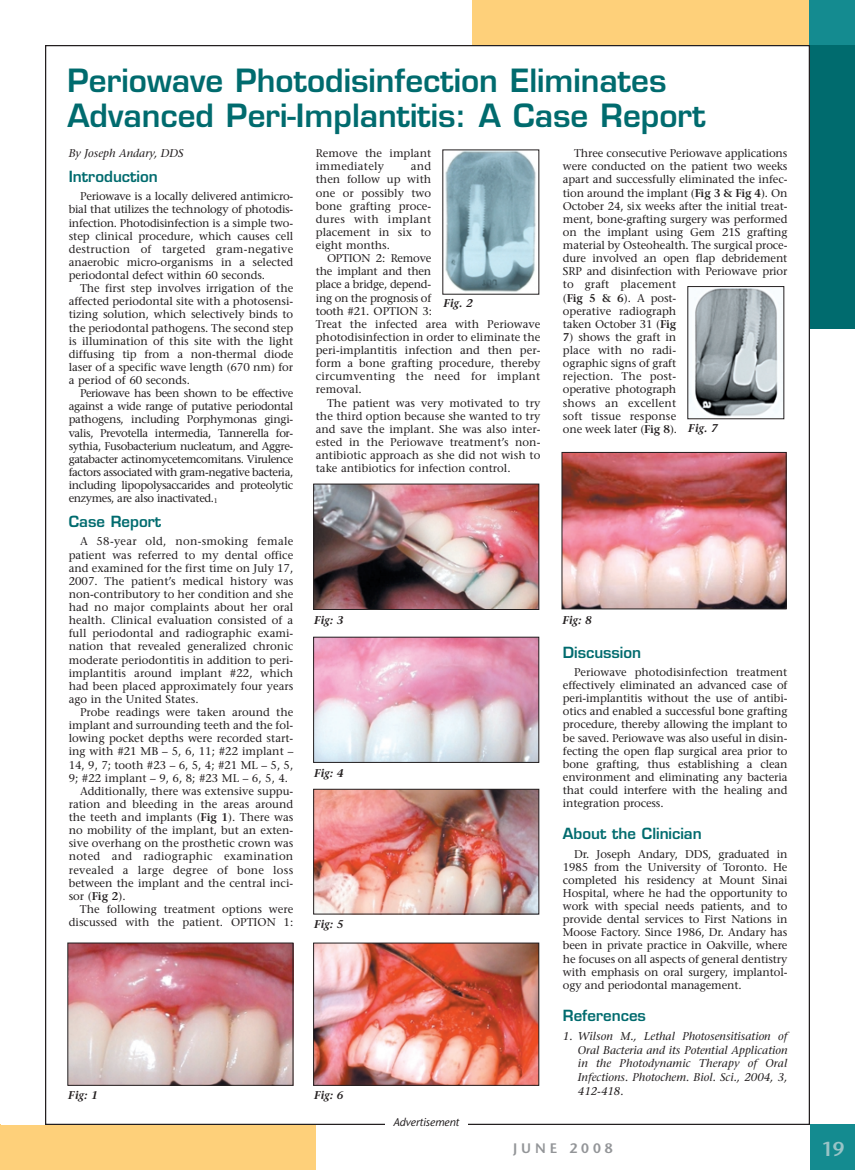
<style>
.page{position:relative;width:855px;height:1170px;background:#fff}
.page>*{position:absolute;margin:0;border:0;box-sizing:border-box;transform-origin:0 0}
.t1{font:600 31.25px/35px "Eurostile";color:#006b6e}
.t2{font:600 20px "Stone Sans";color:#99c4c7}
.t3{font:600 15px "Eurostile";color:#006b6e}
.t4{font:600 13.75px "Stone Sans";letter-spacing:.285em;color:#939598}
.t5{font:11.25px/13.1px "Stone Serif";color:#231f20;text-align:justify}
.t6{font:italic 11.25px/13.8px "Stone Serif";color:#231f20;text-align:justify}
.t7{font:11.25px "Stone Serif";letter-spacing:.025em;color:#231f20}
.t8{font:italic 600 11.25px "Stone Serif";color:#231f20}
.t9{font:italic 11.25px "Stone Sans";letter-spacing:-.005em;color:#231f20}
.s1{font-weight:600}
.s2{font-size:12.5px}
</style>
<div class="page">
<div style="left:472px;top:0;width:340px;height:45px;background:#fed07a"></div>
<div style="left:810px;top:45px;width:45px;height:283px;background:#006b6e"></div>
<div style="left:0;top:1125px;width:315px;height:45px;background:#fed07a"></div>
<div style="left:810px;top:1125px;width:45px;height:45px;background:#148b90"></div>
<div style="left:809px;top:0;width:46px;height:45px;background:#148b90"></div>
<img style="left:445px;top:152px;width:91px;height:140px">
<img style="left:690px;top:288px;width:92px;height:129px">
<img style="left:70px;top:945px;width:221px;height:139px">
<div style="left:68px;top:943px;width:225px;height:143px;border:1px solid #231f20"></div>
<img style="left:315px;top:486px;width:222px;height:122px">
<div style="left:313px;top:484px;width:226px;height:126px;border:1px solid #231f20"></div>
<img style="left:315px;top:639px;width:222px;height:122px">
<div style="left:313px;top:637px;width:226px;height:126px;border:1px solid #231f20"></div>
<img style="left:315px;top:791px;width:222px;height:121px">
<div style="left:313px;top:789px;width:226px;height:125px;border:1px solid #231f20"></div>
<img style="left:315px;top:945px;width:222px;height:139px">
<div style="left:313px;top:943px;width:226px;height:143px;border:1px solid #231f20"></div>
<img style="left:564px;top:454px;width:221px;height:153px">
<div style="left:562px;top:452px;width:225px;height:157px;border:1px solid #231f20"></div>
<h1 class="t1" style="left:68px;top:67px;width:640px">Periowave Photodisinfection Eliminates<br>Advanced Peri-Implantitis: A Case Report</h1>
<p class="t6" style="left:69px;top:148px;width:116px">By Joseph Andary, DDS</p>
<h3 class="t3" style="left:69px;top:171px;width:91px">Introduction</h3>
<p class="t5" style="left:69px;top:191px;width:226px;text-indent:11px">Periowave is a locally delivered antimicro&shy;bial that utilizes the technology of photodis&shy;infection. Photodisinfection is a simple two&shy;step clinical procedure, which causes cell destruction of targeted gram-negative anaerobic micro-organisms in a selected periodontal defect within 60 seconds.</p>
<p class="t5" style="left:69px;top:283px;width:226px;text-indent:11px">The first step involves irrigation of the affected periodontal site with a photosensi&shy;tizing solution, which selectively binds to the periodontal pathogens. The second step is illumination of this site with the light diffusing tip from a non-thermal diode laser of a specific wave length (670 nm) for a period of 60 seconds.</p>
<p class="t5" style="left:69px;top:388px;width:226px;text-indent:11px">Periowave has been shown to be effective against a wide range of putative periodontal pathogens, including Porphymonas gingi&shy;valis, Prevotella intermedia, Tannerella for&shy;sythia, Fusobacterium nucleatum, and Aggre&shy;gatabacter actinomycetemcomitans. Virulence factors associated with gram-negative bacteria, including lipopolysaccarides and proteolytic enzymes, are also inactivated.<sub>1</sub></p>
<h3 class="t3" style="left:69px;top:516px;width:94px">Case Report</h3>
<p class="t5" style="left:69px;top:536px;width:226px;text-indent:11px">A 58-year old, non-smoking female patient was referred to my dental office and examined for the first time on July 17, 2007. The patient’s medical history was non-contributory to her condition and she had no major complaints about her oral health. Clinical evaluation consisted of a full periodontal and radiographic exami&shy;nation that revealed generalized chronic moderate periodontitis in addition to peri&shy;implantitis around implant #22, which had been placed approximately four years ago in the United States.</p>
<p class="t5" style="left:80px;top:707px;width:215px">Probe readings were taken around the</p>
<p class="t5" style="left:69px;top:720px;width:226px">implant and surrounding teeth and the fol-</p>
<p class="t5" style="left:69px;top:733px;width:226px">lowing pocket depths were recorded start-</p>
<p class="t5" style="left:69px;top:746px;width:226px">ing with #21 MB – 5, 6, 11; #22 implant –</p>
<p class="t5" style="left:69px;top:759px;width:226px">14, 9, 7; tooth #23 – 6, 5, 4; #21 ML – 5, 5,</p>
<p class="t5" style="left:69px;top:772px;width:221px">9; #22 implant – 9, 6, 8; #23 ML – 6, 5, 4.</p>
<p class="t5" style="left:80px;top:785px;width:215px">Additionally, there was extensive suppu-</p>
<p class="t5" style="left:69px;top:799px;width:226px">ration and bleeding in the areas around</p>
<p class="t5" style="left:69px;top:812px;width:226px">the teeth and implants (<span class="s1">Fig 1</span>). There was</p>
<p class="t5" style="left:69px;top:825px;width:226px">no mobility of the implant, but an exten-</p>
<p class="t5" style="left:69px;top:838px;width:226px">sive overhang on the prosthetic crown was</p>
<p class="t7" style="left:69px;top:852px;width:226px">noted and radiographic examination</p>
<p class="t7" style="left:69px;top:865px;width:226px">revealed a large degree of bone loss</p>
<p class="t5" style="left:69px;top:877px;width:226px">between the implant and the central inci-</p>
<p class="t5" style="left:69px;top:890px;width:58px">sor (<span class="s1">Fig 2</span>).</p>
<p class="t5" style="left:80px;top:904px;width:215px">The following treatment options were</p>
<p class="t5" style="left:69px;top:917px;width:226px">discussed with the patient. OPTION 1:</p>
<p class="t8" style="left:68px;top:1091px;width:31px">Fig: 1</p>
<p class="t5" style="left:316px;top:148px;width:117px">Remove the implant immediately</p>
<p class="t5" style="left:316px;top:161px;width:117px;text-indent:95px">and then follow up with one or possibly two bone grafting proce&shy;dures with implant placement in six to eight months.</p>
<p class="t5" style="left:316px;top:253px;width:226px;text-align:left;text-indent:11px">OPTION 2: Remove<br>the implant and then<br>place a bridge, depend-<br>ing on the prognosis of<br>tooth #21. OPTION 3:<br>Treat the infected area with Periowave photodisinfection in order to eliminate the peri-implantitis infection and then per&shy;form a bone grafting procedure, thereby circumventing the need for implant removal.</p>
<p class="t5" style="left:316px;top:397px;width:226px;text-indent:11px">The patient was very motivated to try the third option because she wanted to try and save the implant. She was also inter&shy;ested in the Periowave treatment’s non&shy;antibiotic approach as she did not wish to take antibiotics for infection control.</p>
<p class="t8" style="left:443px;top:299px;width:31px">Fig. 2</p>
<p class="t5" style="left:563px;top:148px;width:226px;text-align:left;text-indent:11px">Three consecutive Periowave applications were conducted on the patient two weeks apart and successfully eliminated the infec&shy;tion around the implant (<span class="s1">Fig 3 &amp; Fig 4</span>). On October 24, six weeks after the initial treat&shy;ment, bone-grafting surgery was performed on the implant using Gem 21S grafting material by Osteohealth. The surgical proce&shy;dure involved an open flap debridement SRP and disinfection with Periowave prior to graft placement<br>(<span class="s1">Fig 5 &amp; 6</span>). A post-<br>operative radiograph<br>taken October 31 (<span class="s1">Fig</span></p>
<p class="t5" style="left:563px;top:332px;width:116px"><span class="s1">7</span>) shows the graft in place with no radi&shy;ographic signs of graft rejection. The post&shy;operative photograph shows an excellent soft tissue response one week late<span class="s2">r</span> (<span class="s1">Fig 8</span>).</p>
<p class="t8" style="left:688px;top:424px;width:31px">Fig. 7</p>
<p class="t8" style="left:314px;top:615px;width:31px">Fig: 3</p>
<p class="t8" style="left:314px;top:769px;width:31px">Fig: 4</p>
<p class="t8" style="left:314px;top:920px;width:31px">Fig: 5</p>
<p class="t8" style="left:314px;top:1091px;width:31px">Fig: 6</p>
<p class="t9" style="left:393px;top:1118px;width:68px">Advertisement</p>
<p class="t8" style="left:562px;top:615px;width:31px">Fig: 8</p>
<h3 class="t3" style="left:563px;top:647px;width:80px">Discussion</h3>
<p class="t5" style="left:563px;top:667px;width:226px;text-indent:11px">Periowave photodisinfection treatment effectively eliminated an advanced case of peri-implantitis without the use of antibi&shy;otics and enabled a successful bone grafting procedure, thereby allowing the implant to be saved. Periowave was also useful in disin&shy;fecting the open flap surgical area prior to bone grafting, thus establishing a clean environment and eliminating any bacteria that could interfere with the healing and integration process.</p>
<h3 class="t3" style="left:563px;top:828px;width:140px">About the Clinician</h3>
<p class="t5" style="left:563px;top:848px;width:226px;text-indent:11px">Dr. Joseph Andary, DDS, graduated in 1985 from the University of Toronto. He completed his residency at Mount Sinai Hospital, where he had the opportunity to work with special needs patients, and to provide dental services to First Nations in Moose Factory. Since 1986, Dr. Andary has been in private practice in Oakville, where he focuses on all aspects of general dentistry with emphasis on oral surgery, implantol&shy;ogy and periodontal management.</p>
<h3 class="t3" style="left:563px;top:1010px;width:84px">References</h3>
<p class="t6" style="left:578px;top:1030px;width:211px;text-indent:-15px">1. Wilson M., Lethal Photosensitisation of Oral Bacteria and its Potential Application in the Photodynamic Therapy of Oral Infections. Photochem. Biol. Sci., 2004, 3, 412-418.</p>
<p class="t4" style="left:513px;top:1143px;width:101px">JUNE 2008</p>
<h2 class="t2" style="left:821px;top:1141px;width:24px">19</h2>
</div>
